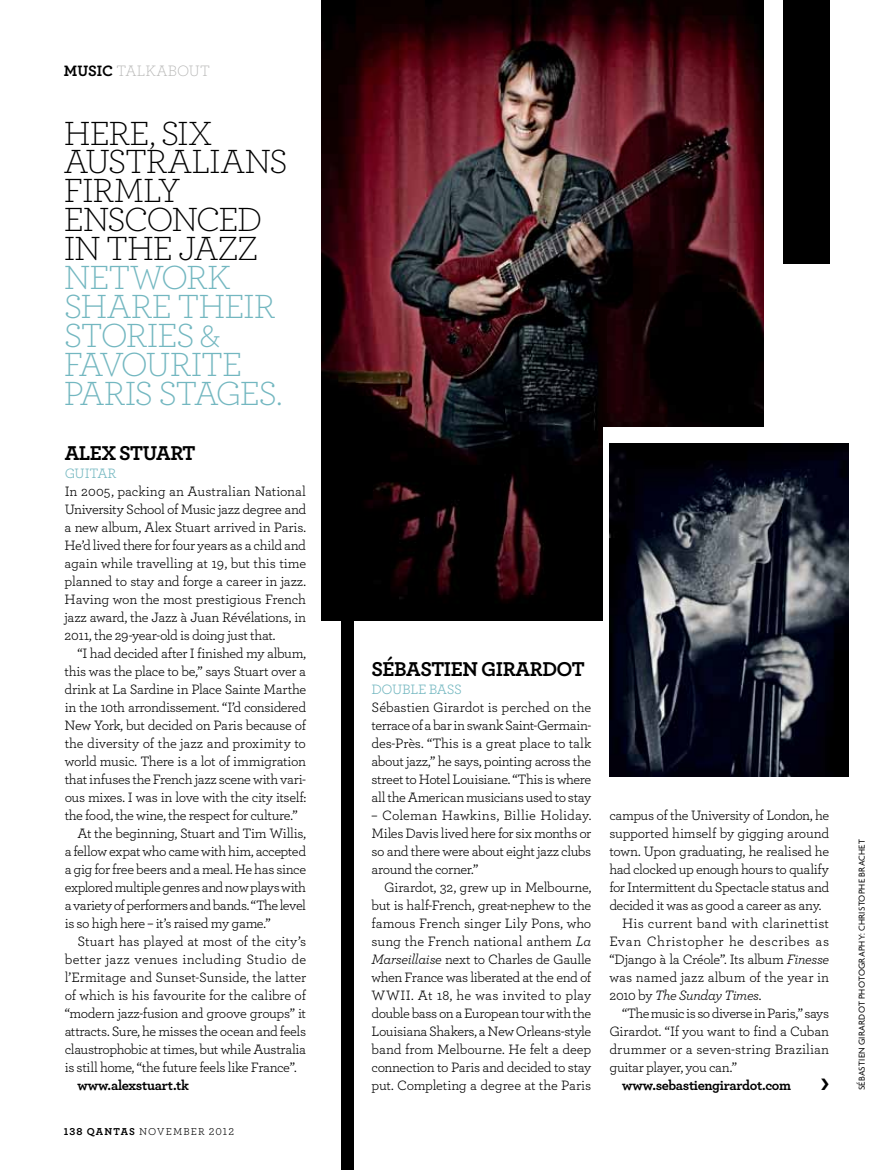
<style>
.page{position:relative;width:893px;height:1170px;background:#fff}
.page>*{position:absolute;margin:0;border:0;box-sizing:border-box;transform-origin:0 0}
.t1{font:300 35.1px/29px "Archer";letter-spacing:-.04em;color:#73b7c0}
.t2{font:300 35.1px/29px "Archer";letter-spacing:-.035em;color:#000}
.t3{font:700 21px "Archer";color:#000}
.t4{font:300 15.75px "Archer";letter-spacing:.01em;color:#b3b3b2}
.t5{font:14.25px/18px "Archer";letter-spacing:-.025em;color:#000;text-align:justify}
.t6{font:700 14.25px "Archer";color:#000}
.t7{font:italic 14.25px "Archer";letter-spacing:-.03em;color:#000}
.t8{font:14.25px "Archer";color:#73b7c0}
.t9{font:10.5px "Archer";color:#000}
.t10{font:700 10.5px "Archer";color:#000}
.t11{font:9.3px "Agenda";letter-spacing:.02em;color:#000}
.s1{font-weight:700;color:#000}
.s2{font-style:italic}
.s3{font-style:normal}
</style>
<div class="page">
<img style="left:322px;top:0;width:442px;height:620px">
<div style="left:604px;top:427px;width:271px;height:372px;background:#fff"></div>
<img style="left:609px;top:443px;width:239px;height:333px">
<div style="left:783px;top:0;width:47px;height:264px;background:#000"></div>
<div style="left:341px;top:523px;width:13px;height:646px;background:#000"></div>
<p class="t4" style="left:64px;top:61px;width:148px"><span class="s1">music</span> TALKABOUT</p>
<h1 class="t2" style="left:64px;top:117px;width:225px">HERE, SIX<br>AUSTRALIANS<br>FIRMLY<br>ENSCONCED<br>IN THE JAZZ</h1>
<h1 class="t1" style="left:64px;top:262px;width:220px">NETWORK<br>SHARE THEIR<br>STORIES &amp;<br>FAVOURITE<br>PARIS STAGES.</h1>
<h2 class="t3" style="left:65px;top:436px;width:69px">ALE X STUART</h2>
<p class="t8" style="left:65px;top:463px;width:52px">Guitar</p>
<p class="t5" style="left:65px;top:481px;width:243px">In 2005, packing an Australian National University School of Music jazz degree and a new album, Alex Stuart arrived in Paris.<br>He’d lived there for four years as a child and again while travelling at 19, but this time planned to stay and forge a career in jazz.<br>Having won the most prestigious French jazz award, the Jazz à Juan Révélations, in 2011, the 29-year-old is doing just that.</p>
<p class="t5" style="left:77px;top:643px;width:230px">“I had decided after I finished my album,</p>
<p class="t5" style="left:65px;top:661px;width:243px">this was the place to be,” says Stuart over a</p>
<p class="t5" style="left:65px;top:679px;width:243px">drink at La Sardine in Place Sainte Marthe</p>
<p class="t5" style="left:65px;top:697px;width:243px">in the 10th arrondissement. “I’d considered</p>
<p class="t5" style="left:65px;top:715px;width:243px">New York, but decided on Paris because of</p>
<p class="t5" style="left:65px;top:733px;width:243px">the diversity of the jazz and proximity to</p>
<p class="t5" style="left:65px;top:751px;width:243px">world music. There is a lot of immigration</p>
<p class="t5" style="left:65px;top:769px;width:243px">that infuses the French jazz scene with vari-</p>
<p class="t5" style="left:65px;top:787px;width:243px">ous mixes. I was in love with the city itself:</p>
<p class="t5" style="left:65px;top:805px;width:235px">the food, the wine, the respect for culture.”</p>
<p class="t5" style="left:77px;top:823px;width:230px">At the beginning, Stuart and Tim Willis,</p>
<p class="t5" style="left:65px;top:841px;width:243px">a fellow expat who came with him, accepted</p>
<p class="t5" style="left:65px;top:859px;width:243px">a gig for free beers and a meal. He has since</p>
<p class="t5" style="left:65px;top:877px;width:243px">explored multiple genres and now plays with</p>
<p class="t5" style="left:65px;top:895px;width:243px">a variety of performers and bands. “The level</p>
<p class="t5" style="left:65px;top:913px;width:208px">is so high here – it’s raised my game.”</p>
<p class="t5" style="left:77px;top:931px;width:230px">Stuart has played at most of the city’s</p>
<p class="t5" style="left:65px;top:949px;width:243px">better jazz venues including Studio de</p>
<p class="t5" style="left:65px;top:967px;width:243px">l’Ermitage and Sunset-Sunside, the latter</p>
<p class="t5" style="left:65px;top:985px;width:243px">of which is his favourite for the calibre of</p>
<p class="t5" style="left:65px;top:1003px;width:243px">“modern jazz-fusion and groove groups” it</p>
<p class="t5" style="left:65px;top:1021px;width:243px">attracts. Sure, he misses the ocean and feels</p>
<p class="t5" style="left:65px;top:1039px;width:243px">claustrophobic at times, but while Australia</p>
<p class="t5" style="left:65px;top:1057px;width:233px">is still home, “the future feels like France”.</p>
<p class="t6" style="left:77px;top:1074px;width:113px">www.alexstuart.tk</p>
<p class="t10" style="left:64px;top:1122px;width:41px">138 QANTAS</p>
<p class="t9" style="left:139px;top:1123px;width:97px">november 2012</p>
<h2 class="t3" style="left:372px;top:652px;width:36px">SÉBASTIEN</h2>
<h2 class="t3" style="left:481px;top:652px;width:14px">GIRARDOT</h2>
<p class="t8" style="left:372px;top:679px;width:92px">Double bass</p>
<p class="t5" style="left:372px;top:697px;width:221px">Sébastien Girardot is perched on the terrace of a bar in swank Saint-Germain&shy;des-Près. “This is a great place to talk about jazz,” he says, pointing across the street to Hotel Louisiane. “This is where all the American musicians used to stay</p>
<p class="t5" style="left:372px;top:805px;width:221px">– Coleman Hawkins, Billie Holiday.<br>Miles Davis lived here for six months or so and there were about eight jazz clubs around the corner.”</p>
<p class="t5" style="left:372px;top:877px;width:221px;text-indent:13px">Girardot, 32, grew up in Melbourne, but is half-French, great-nephew to the famous French singer Lily Pons, who sung the French national anthem <span class="s2">La Marseillaise</span> next to Charles de Gaulle when France was liberated at the end of WWII</p>
<p class="t5" style="left:372px;top:985px;width:221px;text-indent:40px">. At 18, he was invited to play double bass on a European tour with the Louisiana Shakers, a New Orleans-style band from Melbourne. He felt a deep connection to Paris and decided to stay put. Completing a degree at the Paris</p>
<p class="t5" style="left:609px;top:805px;width:221px">campus of the University of London, he</p>
<p class="t5" style="left:609px;top:823px;width:221px">supported himself by gigging around</p>
<p class="t5" style="left:609px;top:841px;width:221px">town. Upon graduating, he realised he</p>
<p class="t5" style="left:609px;top:859px;width:221px">had clocked up enough hours to qualify</p>
<p class="t5" style="left:609px;top:877px;width:221px">for Intermittent du Spectacle status and</p>
<p class="t5" style="left:609px;top:895px;width:213px">decided it was as good a career as any.</p>
<p class="t5" style="left:622px;top:913px;width:208px">His current band with clarinettist</p>
<p class="t5" style="left:609px;top:931px;width:221px">Evan Christopher he describes as</p>
<p class="t5" style="left:609px;top:949px;width:221px">“Django à la Créole”. Its album <span class="s2">Finesse</span></p>
<p class="t5" style="left:609px;top:967px;width:221px">was named jazz album of the year in</p>
<p class="t7" style="left:609px;top:985px;width:154px"><span class="s3">2010 by</span> The Sunday Times<span class="s3">.</span></p>
<p class="t5" style="left:622px;top:1003px;width:209px">“The music is so diverse in Paris,” says</p>
<p class="t5" style="left:609px;top:1021px;width:221px">Girardot. “If you want to find a Cuban</p>
<p class="t5" style="left:609px;top:1039px;width:221px">drummer or a seven-string Brazilian</p>
<p class="t5" style="left:609px;top:1057px;width:129px">guitar player, you can.”</p>
<p class="t6" style="left:622px;top:1074px;width:170px">www.sebastiengirardot.com</p>
<p class="t11" style="left:856px;top:1090px;width:253px;rotate:-90deg">sÉbastien girardot photography: christophe brachet</p>
</div>
